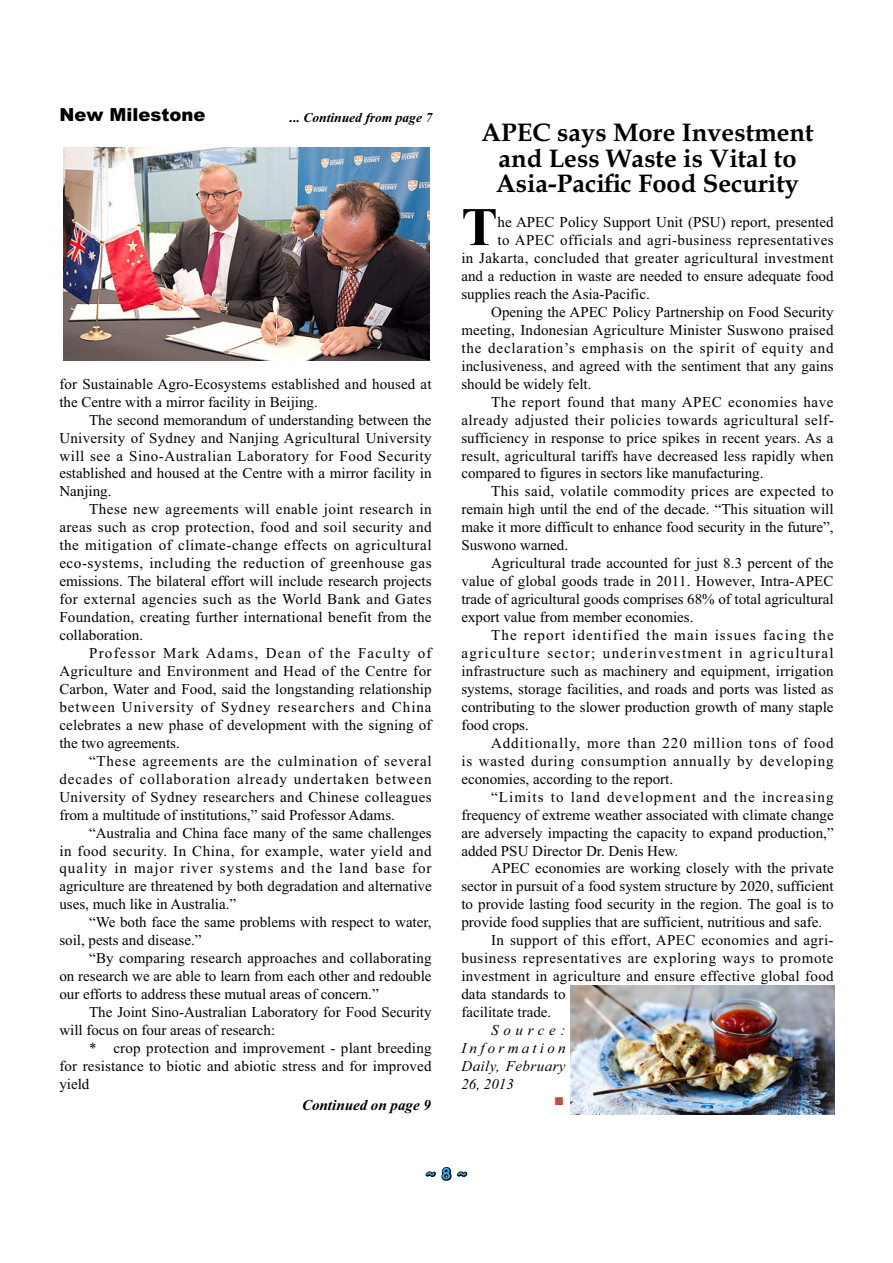
<style>
.page{position:relative;width:893px;height:1263px;background:#fff}
.page>*{position:absolute;margin:0;border:0;box-sizing:border-box;transform-origin:0 0}
.t1{font:700 54.3px "Times New Roman";color:#000}
.t2{font:700 25.5px/25.5px "Book Antiqua";color:#000;text-align:center}
.t3{font:900 18px "Arial";color:#000}
.t4{font:15px/18px "Times New Roman";letter-spacing:.005em;color:#000;text-align:justify}
.t5{font:15px "Times New Roman";letter-spacing:.025em;color:#000}
.t6{font:15px "Times New Roman";letter-spacing:.055em;color:#000}
.t7{font:15px "Times New Roman";letter-spacing:.03em;color:#000}
.t8{font:15px "Times New Roman";letter-spacing:.04em;color:#000}
.t9{font:15px "Times New Roman";letter-spacing:.035em;color:#000}
.t10{font:15px "Times New Roman";letter-spacing:.09em;color:#000}
.t11{font:15px "Times New Roman";letter-spacing:.07em;color:#000}
.t12{font:15px "Times New Roman";letter-spacing:.06em;color:#000}
.t13{font:15px "Times New Roman";letter-spacing:.075em;color:#000}
.t14{font:italic 15px/18px "Times New Roman";letter-spacing:.125em;color:#000;text-align:justify}
.t15{font:italic 700 15px "Times New Roman";color:#000}
.t16{font:700 15px "Comic Sans MS";color:#36a7e9}
.t17{font:italic 700 13.5px "Times New Roman";color:#000}
.t18{font:13.5px "Wingdings";color:#c04e40}
</style>
<div class="page">
<svg style="left:425px;top:1167px;width:43px;height:14px"></svg>
<img style="left:64px;top:147px;width:365px;height:213px">
<img style="left:570px;top:985px;width:264px;height:129px">
<p class="t3" style="left:59px;top:108px;width:147px">New Milestone</p>
<p class="t17" style="left:290px;top:113px;width:144px">... Continued from page 7</p>
<p class="t4" style="left:59px;top:376px;width:374px">for Sustainable Agro-Ecosystems established and housed at the Centre with a mirror facility in Beijing.</p>
<p class="t4" style="left:59px;top:412px;width:374px;text-indent:30px">The second memorandum of understanding between the University of Sydney and Nanjing Agricultural University will see a Sino-Australian Laboratory for Food Security established and housed at the Centre with a mirror facility in Nanjing.</p>
<p class="t4" style="left:59px;top:502px;width:374px;text-indent:30px">These new agreements will enable joint research in areas such as crop protection, food and soil security and the mitigation of climate-change effects on agricultural eco-systems, including the reduction of greenhouse gas emissions. The bilateral effort will include research projects for external agencies such as the World Bank and Gates Foundation, creating further international benefit from the collaboration.</p>
<p class="t4" style="left:59px;top:645px;width:374px;text-indent:30px">Professor Mark Adams, Dean of the Faculty of Agriculture and Environment and Head of the Centre for Carbon, Water and Food, said the longstanding relationship between University of Sydney researchers and China celebrates a new phase of development with the signing of the two agreements.</p>
<p class="t4" style="left:59px;top:753px;width:374px;text-indent:30px">“These agreements are the culmination of several decades of collaboration already undertaken between University of Sydney researchers and Chinese colleagues from a multitude of institutions,” said Professor Adams.</p>
<p class="t4" style="left:59px;top:825px;width:374px;text-indent:30px">“Australia and China face many of the same challenges in food security. In China, for example, water yield and quality in major river systems and the land base for agriculture are threatened by both degradation and alternative uses, much like in Australia.”</p>
<p class="t4" style="left:59px;top:915px;width:374px;text-indent:30px">“We both face the same problems with respect to water, soil, pests and disease.”</p>
<p class="t4" style="left:59px;top:951px;width:374px;text-indent:30px">“By comparing research approaches and collaborating on research we are able to learn from each other and redouble our efforts to address these mutual areas of concern.”</p>
<p class="t4" style="left:59px;top:1004px;width:374px;text-indent:30px">The Joint Sino-Australian Laboratory for Food Security will focus on four areas of research:</p>
<p class="t4" style="left:59px;top:1040px;width:374px;text-indent:30px">* crop protection and improvement - plant breeding for resistance to biotic and abiotic stress and for improved yield</p>
<h2 class="t2" style="left:481px;top:122px;width:334px">APEC says More Investment and Less Waste is Vital to<br>Asia-Pacific Food Security</h2>
<h1 class="t1" style="left:461px;top:208px;width:38px">T</h1>
<p class="t4" style="left:497px;top:214px;width:337px">he APEC Policy Support Unit (PSU) report, presented</p>
<p class="t7" style="left:497px;top:234px;width:337px">to APEC officials and agri-business representatives</p>
<p class="t5" style="left:461px;top:252px;width:374px">in Jakarta, concluded that greater agricultural investment</p>
<p class="t4" style="left:461px;top:268px;width:374px">and a reduction in waste are needed to ensure adequate food</p>
<p class="t4" style="left:461px;top:286px;width:190px">supplies reach the Asia-Pacific.</p>
<p class="t4" style="left:491px;top:304px;width:344px">Opening the APEC Policy Partnership on Food Security</p>
<p class="t4" style="left:461px;top:322px;width:374px">meeting, Indonesian Agriculture Minister Suswono praised</p>
<p class="t6" style="left:461px;top:342px;width:374px">the declaration’s emphasis on the spirit of equity and</p>
<p class="t4" style="left:461px;top:358px;width:374px">inclusiveness, and agreed with the sentiment that any gains</p>
<p class="t4" style="left:461px;top:376px;width:131px">should be widely felt.</p>
<p class="t8" style="left:491px;top:396px;width:344px">The report found that many APEC economies have</p>
<p class="t9" style="left:461px;top:414px;width:374px">already adjusted their policies towards agricultural self-</p>
<p class="t4" style="left:461px;top:430px;width:374px">sufficiency in response to price spikes in recent years. As a</p>
<p class="t4" style="left:461px;top:448px;width:374px">result, agricultural tariffs have decreased less rapidly when</p>
<p class="t4" style="left:461px;top:466px;width:304px">compared to figures in sectors like manufacturing.</p>
<p class="t5" style="left:491px;top:486px;width:344px">This said, volatile commodity prices are expected to</p>
<p class="t4" style="left:461px;top:502px;width:374px">remain high until the end of the decade. “This situation will</p>
<p class="t4" style="left:461px;top:520px;width:374px">make it more difficult to enhance food security in the future”,</p>
<p class="t4" style="left:461px;top:538px;width:108px">Suswono warned.</p>
<p class="t4" style="left:491px;top:555px;width:344px">Agricultural trade accounted for just 8.3 percent of the</p>
<p class="t4" style="left:461px;top:573px;width:374px">value of global goods trade in 2011. However, Intra-APEC</p>
<p class="t4" style="left:461px;top:591px;width:374px">trade of agricultural goods comprises 68% of total agricultural</p>
<p class="t4" style="left:461px;top:609px;width:234px">export value from member economies.</p>
<p class="t11" style="left:491px;top:629px;width:344px">The report identified the main issues facing the</p>
<p class="t10" style="left:461px;top:647px;width:374px">agriculture sector; underinvestment in agricultural</p>
<p class="t4" style="left:461px;top:663px;width:374px">infrastructure such as machinery and equipment, irrigation</p>
<p class="t4" style="left:461px;top:681px;width:374px">systems, storage facilities, and roads and ports was listed as</p>
<p class="t4" style="left:461px;top:699px;width:374px">contributing to the slower production growth of many staple</p>
<p class="t4" style="left:461px;top:717px;width:69px">food crops.</p>
<p class="t12" style="left:491px;top:737px;width:344px">Additionally, more than 220 million tons of food</p>
<p class="t6" style="left:461px;top:755px;width:374px">is wasted during consumption annually by developing</p>
<p class="t4" style="left:461px;top:771px;width:213px">economies, according to the report.</p>
<p class="t13" style="left:491px;top:791px;width:344px">“Limits to land development and the increasing</p>
<p class="t4" style="left:461px;top:807px;width:374px">frequency of extreme weather associated with climate change</p>
<p class="t4" style="left:461px;top:825px;width:374px">are adversely impacting the capacity to expand production,”</p>
<p class="t4" style="left:461px;top:843px;width:218px">added PSU Director Dr. Denis Hew.</p>
<p class="t4" style="left:491px;top:861px;width:344px">APEC economies are working closely with the private</p>
<p class="t4" style="left:461px;top:879px;width:374px">sector in pursuit of a food system structure by 2020, sufficient</p>
<p class="t4" style="left:461px;top:897px;width:374px">to provide lasting food security in the region. The goal is to</p>
<p class="t4" style="left:461px;top:915px;width:362px">provide food supplies that are sufficient, nutritious and safe.</p>
<p class="t7" style="left:491px;top:935px;width:344px">In support of this effort, APEC economies and agri-</p>
<p class="t8" style="left:461px;top:953px;width:374px">business representatives are exploring ways to promote</p>
<p class="t4" style="left:461px;top:968px;width:374px">investment in agriculture and ensure effective global food</p>
<p class="t4" style="left:461px;top:986px;width:106px">data standards to</p>
<p class="t4" style="left:461px;top:1004px;width:91px">facilitate trade.</p>
<p class="t14" style="left:461px;top:1022px;width:106px;text-indent:30px">Source:<br>Information Daily, February 26, 2013</p>
<p class="t15" style="left:302px;top:1100px;width:130px">Continued on page 9</p>
<p class="t18" style="left:554px;top:1093px;width:12px">■</p>
<p class="t16" style="left:426px;top:1165px;width:42px">~ 8 ~</p>
</div>
